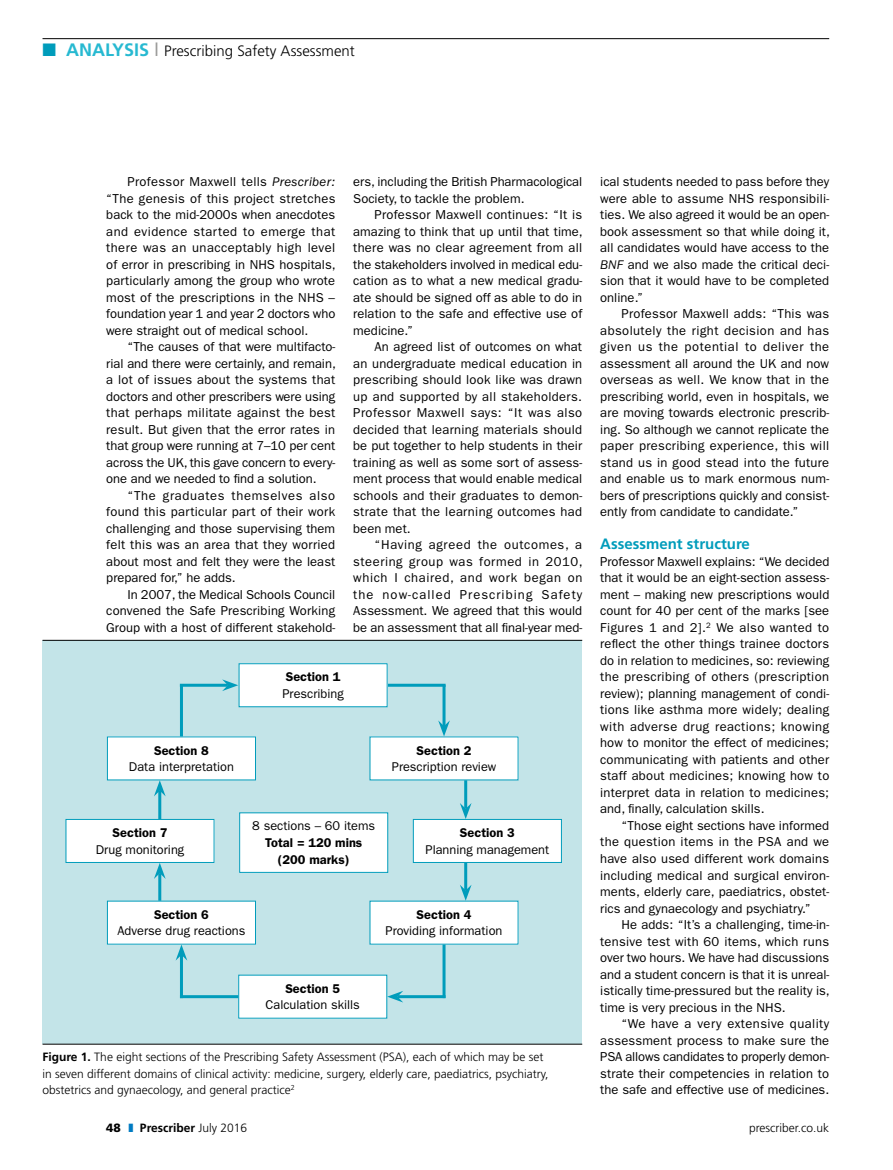
<style>
.page{position:relative;width:893px;height:1170px;background:#fff}
.page>*{position:absolute;margin:0;border:0;box-sizing:border-box;transform-origin:0 0}
.t1{font:300 15px "Frutiger LT Std";color:#000}
.t2{font:700 15px "Frutiger LT Std";color:#009cbb}
.t3{font:12.9px/16.5px "ITC Franklin Gothic Std";letter-spacing:.005em;color:#000;text-align:justify}
.t4{font:12.75px "ITC Franklin Gothic Std";color:#000}
.t5{font:600 12.75px/16.5px "ITC Franklin Gothic Std";color:#000;text-align:center}
.t6{font:300 12px/16.5px "Frutiger LT Std";color:#000}
.t7{font:700 12px "Frutiger LT Std";color:#000}
.s1{color:#009cbb}
.s2{font-weight:700;font-size:18px;color:#27b9d1}
.s3{font-weight:400;font-size:18px;color:#9d9d9c}
.s4{font-style:italic}
.s5{font-weight:700}
.s6{font-weight:900}
.s7{color:#007bc2}
.s8{font-weight:300}
</style>
<div class="page">
<hr style="left:43px;top:38px;width:786px;height:1px;background:#000">
<div style="left:43px;top:640px;width:539px;height:404px;background:#c3e4e8"></div>
<hr style="left:43px;top:640px;width:539px;height:1px;background:#000">
<hr style="left:43px;top:1043px;width:539px;height:1px;background:#000">
<div style="left:370px;top:736px;width:148px;height:43px;background:#fff"></div>
<div style="left:413px;top:819px;width:148px;height:43px;background:#fff"></div>
<div style="left:413px;top:819px;width:149px;height:43px;border:1px solid #009cbb"></div>
<div style="left:370px;top:901px;width:148px;height:43px;background:#fff"></div>
<div style="left:239px;top:975px;width:148px;height:43px;background:#fff"></div>
<div style="left:107px;top:901px;width:148px;height:43px;background:#fff"></div>
<div style="left:66px;top:819px;width:148px;height:43px;background:#fff"></div>
<div style="left:66px;top:819px;width:148px;height:43px;border:1px solid #009cbb"></div>
<div style="left:107px;top:736px;width:148px;height:43px;background:#fff"></div>
<div style="left:240px;top:812px;width:148px;height:60px;background:#fff"></div>
<svg style="left:442px;top:686px;width:4px;height:34px"></svg>
<svg style="left:438px;top:720px;width:12px;height:16px"></svg>
<hr style="left:464px;top:780px;width:3px;height:28px;background:#009cbb">
<svg style="left:460px;top:802px;width:12px;height:17px"></svg>
<hr style="left:464px;top:862px;width:3px;height:28px;background:#009cbb">
<svg style="left:460px;top:884px;width:12px;height:16px"></svg>
<svg style="left:442px;top:944px;width:4px;height:51px"></svg>
<hr style="left:379px;top:683px;width:67px;height:3px;background:#009cbb">
<div style="left:239px;top:663px;width:148px;height:43px;background:#fff"></div>
<div style="left:239px;top:663px;width:148px;height:44px;border:1px solid #009cbb"></div>
<hr style="left:398px;top:995px;width:48px;height:3px;background:#009cbb">
<svg style="left:387px;top:990px;width:16px;height:12px"></svg>
<hr style="left:180px;top:685px;width:3px;height:51px;background:#009cbb">
<hr style="left:158px;top:790px;width:3px;height:29px;background:#009cbb">
<svg style="left:154px;top:780px;width:12px;height:16px"></svg>
<hr style="left:158px;top:873px;width:3px;height:27px;background:#009cbb">
<svg style="left:154px;top:862px;width:12px;height:16px"></svg>
<hr style="left:180px;top:954px;width:3px;height:43px;background:#009cbb">
<svg style="left:176px;top:944px;width:11px;height:16px"></svg>
<hr style="left:180px;top:683px;width:48px;height:3px;background:#009cbb">
<svg style="left:222px;top:679px;width:16px;height:12px"></svg>
<hr style="left:180px;top:995px;width:58px;height:3px;background:#009cbb">
<p class="t1" style="left:43px;top:42px;width:314px"><span class="s1">■</span> <span class="s2">ANALYSIS</span> <span class="s3">l</span> Prescribing Safety Assessment</p>
<p class="t3" style="left:106px;top:173px;width:231px;text-indent:21px">Professor Maxwell tells <span class="s4">Prescriber: </span>“The genesis of this project stretches back to the mid-2000s when anecdotes and evidence started to emerge that there was an unacceptably high level of error in prescribing in NHS hospitals, particularly among the group who wrote most of the prescriptions in the NHS – foundation year 1 and year 2 doctors who were straight out of medical school.</p>
<p class="t3" style="left:106px;top:338px;width:231px;text-indent:21px">“The causes of that were multifacto&shy;rial and there were certainly, and remain, a lot of issues about the systems that doctors and other prescribers were using that perhaps militate against the best result. But given that the error rates in that group were running at 7–10 per cent across the UK, this gave concern to every&shy;one and we needed to find a solution.</p>
<p class="t3" style="left:106px;top:487px;width:230px;text-indent:21px">“The graduates themselves also found this particular part of their work challenging and those supervising them felt this was an area that they worried about most and felt they were the least prepared for,” he adds.</p>
<p class="t3" style="left:106px;top:586px;width:230px;text-indent:21px">In 2007, the Medical Schools Council convened the Safe Prescribing Working Group with a host of different stakehold-</p>
<p class="t3" style="left:353px;top:173px;width:231px">ers, including the British Pharmacological<br>Society, to tackle the problem.</p>
<p class="t3" style="left:353px;top:206px;width:231px;text-indent:21px">Professor Maxwell continues: “It is amazing to think that up until that time, there was no clear agreement from all the stakeholders involved in medical edu&shy;cation as to what a new medical gradu&shy;ate should be signed off as able to do in relation to the safe and effective use of medicine.”</p>
<p class="t3" style="left:353px;top:338px;width:231px;text-indent:21px">An agreed list of outcomes on what an undergraduate medical education in prescribing should look like was drawn up and supported by all stakeholders.<br>Professor Maxwell says: “It was also decided that learning materials should be put together to help students in their training as well as some sort of assess&shy;ment process that would enable medical schools and their graduates to demon&shy;strate that the learning outcomes had been met.</p>
<p class="t3" style="left:353px;top:536px;width:231px;text-indent:21px">“Having agreed the outcomes, a steering group was formed in 2010, which I chaired, and work began on the now-called Prescribing Safety Assessment. We agreed that this would be an assessment that all final-year med-</p>
<p class="t5" style="left:286px;top:668px;width:56px">Section 1</p>
<p class="t4" style="left:282px;top:686px;width:63px">Prescribing</p>
<p class="t5" style="left:154px;top:741px;width:56px">Section 8</p>
<p class="t4" style="left:129px;top:759px;width:106px">Data interpretation</p>
<p class="t5" style="left:417px;top:741px;width:56px">Section 2</p>
<p class="t4" style="left:392px;top:759px;width:106px">Prescription review</p>
<p class="t5" style="left:113px;top:824px;width:56px">Section 7</p>
<p class="t4" style="left:96px;top:841px;width:90px">Drug monitoring</p>
<p class="t4" style="left:252px;top:818px;width:124px">8 sections – 60 items</p>
<p class="t5" style="left:265px;top:834px;width:99px">Total = 120 mins (200 marks)</p>
<p class="t5" style="left:460px;top:824px;width:56px">Section 3</p>
<p class="t4" style="left:426px;top:841px;width:125px">Planning management</p>
<p class="t5" style="left:154px;top:906px;width:56px">Section 6</p>
<p class="t4" style="left:117px;top:923px;width:129px">Adverse drug reactions</p>
<p class="t5" style="left:417px;top:906px;width:56px">Section 4</p>
<p class="t4" style="left:386px;top:923px;width:118px">Providing information</p>
<p class="t5" style="left:285px;top:980px;width:56px">Section 5</p>
<p class="t4" style="left:266px;top:997px;width:96px">Calculation skills</p>
<p class="t6" style="left:43px;top:1048px;width:507px"><span class="s5">Figure 1.</span> The eight sections of the Prescribing Safety Assessment (PSA), each of which may be set in seven different domains of clinical activity: medicine, surgery, elderly care, paediatrics, psychiatry, obstetrics and gynaecology, and general practice<sup>2</sup></p>
<p class="t3" style="left:600px;top:173px;width:231px">ical students needed to pass before they were able to assume NHS responsibili&shy;ties. We also agreed it would be an open&shy;book assessment so that while doing it, all candidates would have access to the <span class="s4">BNF</span> and we also made the critical deci&shy;sion that it would have to be completed online.”</p>
<p class="t3" style="left:600px;top:305px;width:231px;text-indent:21px">Professor Maxwell adds: “This was absolutely the right decision and has given us the potential to deliver the assessment all around the UK and now overseas as well. We know that in the prescribing world, even in hospitals, we are moving towards electronic prescrib&shy;ing. So although we cannot replicate the paper prescribing experience, this will stand us in good stead into the future and enable us to mark enormous num&shy;bers of prescriptions quickly and consist&shy;ently from candidate to candidate.”</p>
<p class="t2" style="left:600px;top:535px;width:151px">Assessment structure</p>
<p class="t3" style="left:600px;top:553px;width:231px">Professor Maxwell explains: “We decided that it would be an eight-section assess&shy;ment – making new prescriptions would count for 40 per cent of the marks [see Figures 1 and 2].<sup>2</sup> We also wanted to reflect the other things trainee doctors do in relation to medicines, so: reviewing the prescribing of others (prescription review); planning management of condi&shy;tions like asthma more widely; dealing with adverse drug reactions; knowing how to monitor the effect of medicines; communicating with patients and other staff about medicines; knowing how to interpret data in relation to medicines; and, finally, calculation skills.</p>
<p class="t3" style="left:600px;top:817px;width:230px;text-indent:21px">“Those eight sections have informed the question items in the PSA and we have also used different work domains including medical and surgical environ&shy;ments, elderly care, paediatrics, obstet&shy;rics and gynaecology and psychiatry.”</p>
<p class="t3" style="left:600px;top:916px;width:231px;text-indent:21px">He adds: “It’s a challenging, time-in&shy;tensive test with 60 items, which runs over two hours. We have had discussions and a student concern is that it is unreal&shy;istically time-pressured but the reality is, time is very precious in the NHS.</p>
<p class="t3" style="left:600px;top:1015px;width:230px;text-indent:21px">“We have a very extensive quality assessment process to make sure the PSA allows candidates to properly demon&shy;strate their competencies in relation to the safe and effective use of medicines.</p>
<p class="t7" style="left:106px;top:1120px;width:142px"><span class="s6">48</span> <span class="s7">❚</span> Prescriber <span class="s8">July 2016</span></p>
<p class="t6" style="left:749px;top:1119px;width:82px">prescriber.co.uk</p>
</div>
